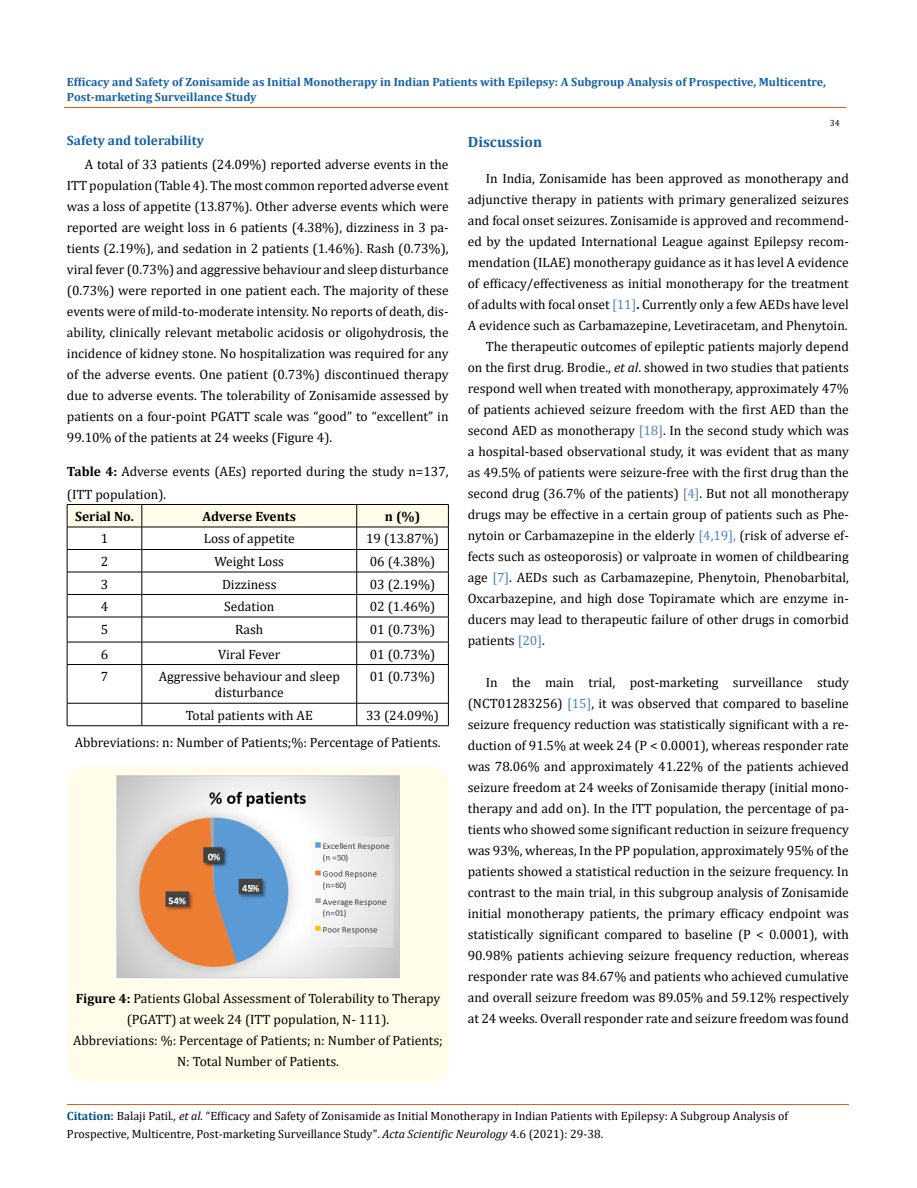
<style>
.page{position:relative;width:917px;height:1188px;background:#fff}
.page>*{position:absolute;margin:0;border:0;box-sizing:border-box;transform-origin:0 0}
.t1{font:700 15px "Cambria";color:#1560a6}
.t2{font:13.5px/21px "Cambria";color:#000;text-align:center}
.t3{font:700 13.5px "Cambria";color:#000}
.t4{font:700 13.5px "Cambria";color:#1560a6}
.t5{font:12px/18px "Cambria";color:#000}
.t6{font:700 12px/15px "Cambria";color:#1560a6}
.t7{font:9px "Cambria";color:#000}
.s1{font-weight:700}
.s2{color:#4f81bd}
.s3{font-style:italic}
.s4{font-weight:700;color:#035089}
</style>
<div class="page">
<hr style="left:64px;top:108px;width:781px;height:1px;background:#e05d1a">
<hr style="left:67px;top:1105px;width:781px;height:1px;background:#e05d1a">
<div style="left:68px;top:767px;width:380px;height:315px;background:#fffde9;border-radius:18px"></div>
<img style="left:116px;top:776px;width:283px;height:204px">
<svg style="left:67px;top:504px;width:382px;height:160px"></svg>
<hr style="left:67px;top:664px;width:75px;height:1px;background:#000">
<hr style="left:67px;top:665px;width:1px;height:38px;background:#000">
<hr style="left:142px;top:664px;width:215px;height:1px;background:#000">
<hr style="left:141px;top:665px;width:1px;height:38px;background:#000">
<hr style="left:357px;top:664px;width:91px;height:1px;background:#000">
<hr style="left:356px;top:665px;width:1px;height:38px;background:#000">
<hr style="left:448px;top:665px;width:1px;height:38px;background:#000">
<hr style="left:67px;top:703px;width:75px;height:1px;background:#000">
<svg style="left:67px;top:703px;width:1px;height:22px"></svg>
<hr style="left:142px;top:703px;width:215px;height:1px;background:#000">
<svg style="left:141px;top:703px;width:1px;height:22px"></svg>
<hr style="left:357px;top:703px;width:91px;height:1px;background:#000">
<svg style="left:356px;top:703px;width:1px;height:22px"></svg>
<svg style="left:448px;top:703px;width:1px;height:23px"></svg>
<hr style="left:67px;top:725px;width:75px;height:1px;background:#000">
<hr style="left:142px;top:725px;width:215px;height:1px;background:#000">
<hr style="left:357px;top:725px;width:91px;height:1px;background:#000">
<p class="t6" style="left:67px;top:74px;width:760px">Efficacy and Safety of Zonisamide as Initial Monotherapy in Indian Patients with Epilepsy: A Subgroup Analysis of Prospective, Multicentre,<br>Post-marketing Surveillance Study</p>
<p class="t4" style="left:67px;top:131px;width:138px">Safety and tolerability</p>
<p class="t2" style="left:67px;top:154px;width:383px;text-align:justify;text-indent:18px">A total of 33 patients (24.09%) reported adverse events in the ITT population (Table 4). The most common reported adverse event was a loss of appetite (13.87%). Other adverse events which were reported are weight loss in 6 patients (4.38%), dizziness in 3 pa&shy;tients (2.19%), and sedation in 2 patients (1.46%). Rash (0.73%), viral fever (0.73%) and aggressive behaviour and sleep disturbance (0.73%) were reported in one patient each. The majority of these events were of mild-to-moderate intensity. No reports of death, dis&shy;ability, clinically relevant metabolic acidosis or oligohydrosis, the incidence of kidney stone. No hospitalization was required for any of the adverse events. One patient (0.73%) discontinued therapy due to adverse events. The tolerability of Zonisamide assessed by patients on a four-point PGATT scale was “good” to “excellent” in 99.10% of the patients at 24 weeks (Figure 4).</p>
<p class="t2" style="left:67px;top:460px;width:383px;line-height:22.5px;text-align:left"><span class="s1">Table 4:</span> Adverse events (AEs) reported during the study n=137, (ITT population).</p>
<p class="t3" style="left:75px;top:507px;width:60px">Serial No.</p>
<p class="t3" style="left:202px;top:507px;width:95px">Adverse Events</p>
<p class="t3" style="left:385px;top:507px;width:37px">n (%)</p>
<p class="t2" style="left:101px;top:528px;width:9px">1</p>
<p class="t2" style="left:204px;top:528px;width:92px">Loss of appetite</p>
<p class="t2" style="left:366px;top:528px;width:74px">19 (13.87%)</p>
<p class="t2" style="left:101px;top:551px;width:9px">2</p>
<p class="t2" style="left:214px;top:551px;width:71px">Weight Loss</p>
<p class="t2" style="left:370px;top:551px;width:67px">06 (4.38%)</p>
<p class="t2" style="left:101px;top:573px;width:9px">3</p>
<p class="t2" style="left:222px;top:573px;width:56px">Dizziness</p>
<p class="t2" style="left:370px;top:573px;width:67px">03 (2.19%)</p>
<p class="t2" style="left:101px;top:596px;width:9px">4</p>
<p class="t2" style="left:224px;top:596px;width:52px">Sedation</p>
<p class="t2" style="left:370px;top:596px;width:67px">02 (1.46%)</p>
<p class="t2" style="left:101px;top:618px;width:9px">5</p>
<p class="t2" style="left:235px;top:618px;width:30px">Rash</p>
<p class="t2" style="left:370px;top:618px;width:67px">01 (0.73%)</p>
<p class="t2" style="left:101px;top:643px;width:9px">6</p>
<p class="t2" style="left:218px;top:643px;width:64px">Viral Fever</p>
<p class="t2" style="left:370px;top:643px;width:67px">01 (0.73%)</p>
<p class="t2" style="left:101px;top:666px;width:9px">7</p>
<p class="t2" style="left:159px;top:668px;width:183px;line-height:16.2px">Aggressive behaviour and sleep disturbance</p>
<p class="t2" style="left:370px;top:666px;width:67px">01 (0.73%)</p>
<p class="t2" style="left:186px;top:705px;width:129px">Total patients with AE</p>
<p class="t2" style="left:75px;top:702px;width:367px;line-height:27.2px;text-align:right">33 (24.09%)<br>Abbreviations: n: Number of Patients;%: Percentage of Patients.</p>
<p class="t2" style="left:73px;top:988px;width:371px"><span class="s1">Figure 4:</span> Patients Global Assessment of Tolerability to Therapy (PGATT) at week 24 (ITT population, N- 111).<br>Abbreviations: %: Percentage of Patients; n: Number of Patients; N: Total Number of Patients.</p>
<p class="t7" style="left:829px;top:118px;width:11px">34</p>
<p class="t1" style="left:468px;top:131px;width:76px">Discussion</p>
<p class="t2" style="left:486px;top:167px;width:364px">In India, Zonisamide has been approved as monotherapy and</p>
<p class="t2" style="left:468px;top:188px;width:382px">adjunctive therapy in patients with primary generalized seizures</p>
<p class="t2" style="left:468px;top:209px;width:382px">and focal onset seizures. Zonisamide is approved and recommend-</p>
<p class="t2" style="left:468px;top:230px;width:382px">ed by the updated International League against Epilepsy recom-</p>
<p class="t2" style="left:468px;top:251px;width:382px">mendation (ILAE) monotherapy guidance as it has level A evidence</p>
<p class="t2" style="left:468px;top:272px;width:382px">of efficacy/effectiveness as initial monotherapy for the treatment</p>
<p class="t2" style="left:468px;top:293px;width:382px">of adults with focal onset <span class="s2">[11]</span><span class="s1">.</span> Currently only a few AEDs have level</p>
<p class="t2" style="left:468px;top:314px;width:381px">A evidence such as Carbamazepine, Levetiracetam, and Phenytoin.</p>
<p class="t2" style="left:486px;top:335px;width:364px">The therapeutic outcomes of epileptic patients majorly depend</p>
<p class="t2" style="left:468px;top:356px;width:382px">on the first drug. Brodie., <span class="s3">et al</span>. showed in two studies that patients</p>
<p class="t2" style="left:468px;top:377px;width:382px">respond well when treated with monotherapy, approximately 47%</p>
<p class="t2" style="left:468px;top:398px;width:382px">of patients achieved seizure freedom with the first AED than the</p>
<p class="t2" style="left:468px;top:419px;width:382px">second AED as monotherapy <span class="s2">[18]</span>. In the second study which was</p>
<p class="t2" style="left:468px;top:440px;width:382px">a hospital-based observational study, it was evident that as many</p>
<p class="t2" style="left:468px;top:461px;width:382px">as 49.5% of patients were seizure-free with the first drug than the</p>
<p class="t2" style="left:468px;top:482px;width:382px">second drug (36.7% of the patients) <span class="s2">[4]</span>. But not all monotherapy</p>
<p class="t2" style="left:468px;top:503px;width:382px">drugs may be effective in a certain group of patients such as Phe-</p>
<p class="t2" style="left:468px;top:524px;width:382px">nytoin or Carbamazepine in the elderly <span class="s2">[4,19],</span> (risk of adverse ef-</p>
<p class="t2" style="left:468px;top:545px;width:382px">fects such as osteoporosis) or valproate in women of childbearing</p>
<p class="t2" style="left:468px;top:566px;width:382px">age <span class="s2">[7]</span>. AEDs such as Carbamazepine, Phenytoin, Phenobarbital,</p>
<p class="t2" style="left:468px;top:587px;width:382px">Oxcarbazepine, and high dose Topiramate which are enzyme in-</p>
<p class="t2" style="left:468px;top:608px;width:382px">ducers may lead to therapeutic failure of other drugs in comorbid</p>
<p class="t2" style="left:468px;top:629px;width:79px">patients <span class="s2">[20]</span>.</p>
<p class="t2" style="left:468px;top:671px;width:382px;text-align:justify;text-indent:18px">In the main trial, post-marketing surveillance study (NCT01283256) <span class="s2">[15]</span>, it was observed that compared to baseline seizure frequency reduction was statistically significant with a re&shy;duction of 91.5% at week 24 (P &lt; 0.0001), whereas responder rate was 78.06% and approximately 41.22% of the patients achieved seizure freedom at 24 weeks of Zonisamide therapy (initial mono&shy;therapy and add on). In the ITT population, the percentage of pa&shy;tients who showed some significant reduction in seizure frequency was 93%, whereas, In the PP population, approximately 95% of the patients showed a statistical reduction in the seizure frequency. In contrast to the main trial, in this subgroup analysis of Zonisamide initial monotherapy patients, the primary efficacy endpoint was statistically significant compared to baseline (P &lt; 0.0001), with 90.98% patients achieving seizure frequency reduction, whereas responder rate was 84.67% and patients who achieved cumulative and overall seizure freedom was 89.05% and 59.12% respectively at 24 weeks. Overall responder rate and seizure freedom was found</p>
<p class="t5" style="left:67px;top:1107px;width:722px"><span class="s4">Citation:</span> Balaji Patil<span class="s3">., et al.</span> “Efficacy and Safety of Zonisamide as Initial Monotherapy in Indian Patients with Epilepsy: A Subgroup Analysis of<br>Prospective, Multicentre, Post-marketing Surveillance Study". <span class="s3">Acta Scientific Neurology</span> 4.6 (2021): 29-38.</p>
</div>
